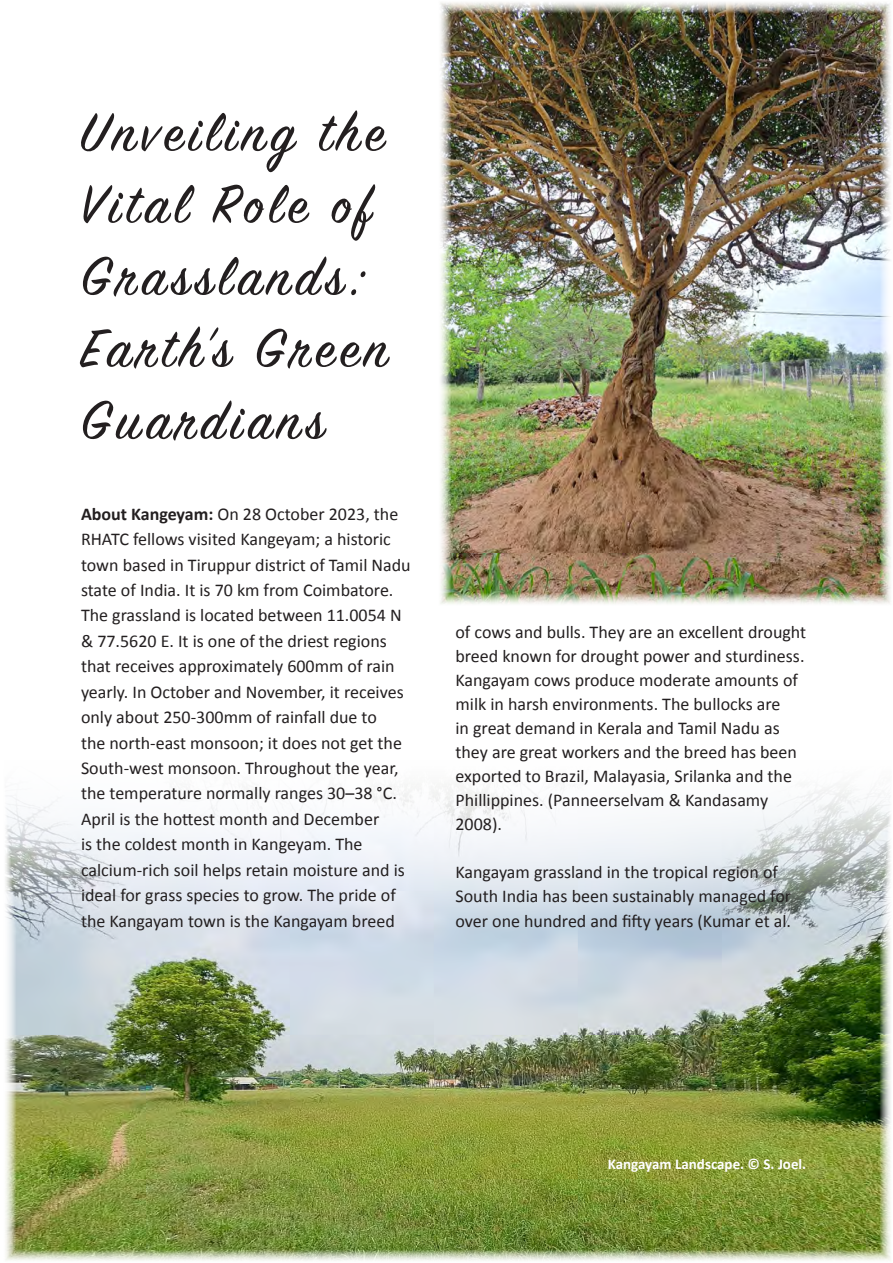
<style>
.page{position:relative;width:893px;height:1263px;background:#fff}
.page>*{position:absolute;margin:0;border:0;box-sizing:border-box;transform-origin:0 0}
.t1{font:60px/72px "Sign Painter House Script";letter-spacing:.09em;color:#231f20}
.t2{font:18px/25.5px "Calibri";color:#231f20}
.t3{font:700 15px "Calibri";color:#fff}
.s1{font-weight:700}
</style>
<div class="page">
<img style="left:440px;top:2px;width:451px;height:602px">
<img style="left:5px;top:786px;width:886px;height:475px">
<p class="t1" style="left:81px;top:101px;width:308px">Unveiling the<br>Vital Role of<br>Grasslands:<br>Earth’s Green<br>Guardians</p>
<p class="t2" style="left:81px;top:500px;width:331px"><span class="s1">About Kangeyam:</span> On 28 October 2023, the RHATC fellows visited Kangeyam; a historic town based in Tiruppur district of Tamil Nadu state of India. It is 70 km from Coimbatore.<br>The grassland is located between 11.0054 N &amp; 77.5620 E. It is one of the driest regions that receives approximately 600mm of rain yearly. In October and November, it receives only about 250-300mm of rainfall due to<br>the north-east monsoon; it does not get the South-west monsoon. Throughout the year, the temperature normally ranges 30–38 °C.<br>April is the hottest month and December<br>is the coldest month in Kangeyam. The calcium-rich soil helps retain moisture and is ideal for grass species to grow. The pride of the Kangayam town is the Kangayam breed</p>
<p class="t2" style="left:455px;top:619px;width:352px;line-height:24px">of cows and bulls. They are an excellent drought breed known for drought power and sturdiness.<br>Kangayam cows produce moderate amounts of milk in harsh environments. The bullocks are<br>in great demand in Kerala and Tamil Nadu as they are great workers and the breed has been exported to Brazil, Malayasia, Srilanka and the Phillippines. (Panneerselvam &amp; Kandasamy 2008).</p>
<p class="t2" style="left:455px;top:860px;width:337px;line-height:24px">Kangayam grassland in the tropical region of<br>South India has been sustainably managed for over one hundred and fifty years (Kumar et al.</p>
<p class="t3" style="left:608px;top:1153px;width:200px">Kangayam Landscape. © S. Joel.</p>
</div>
